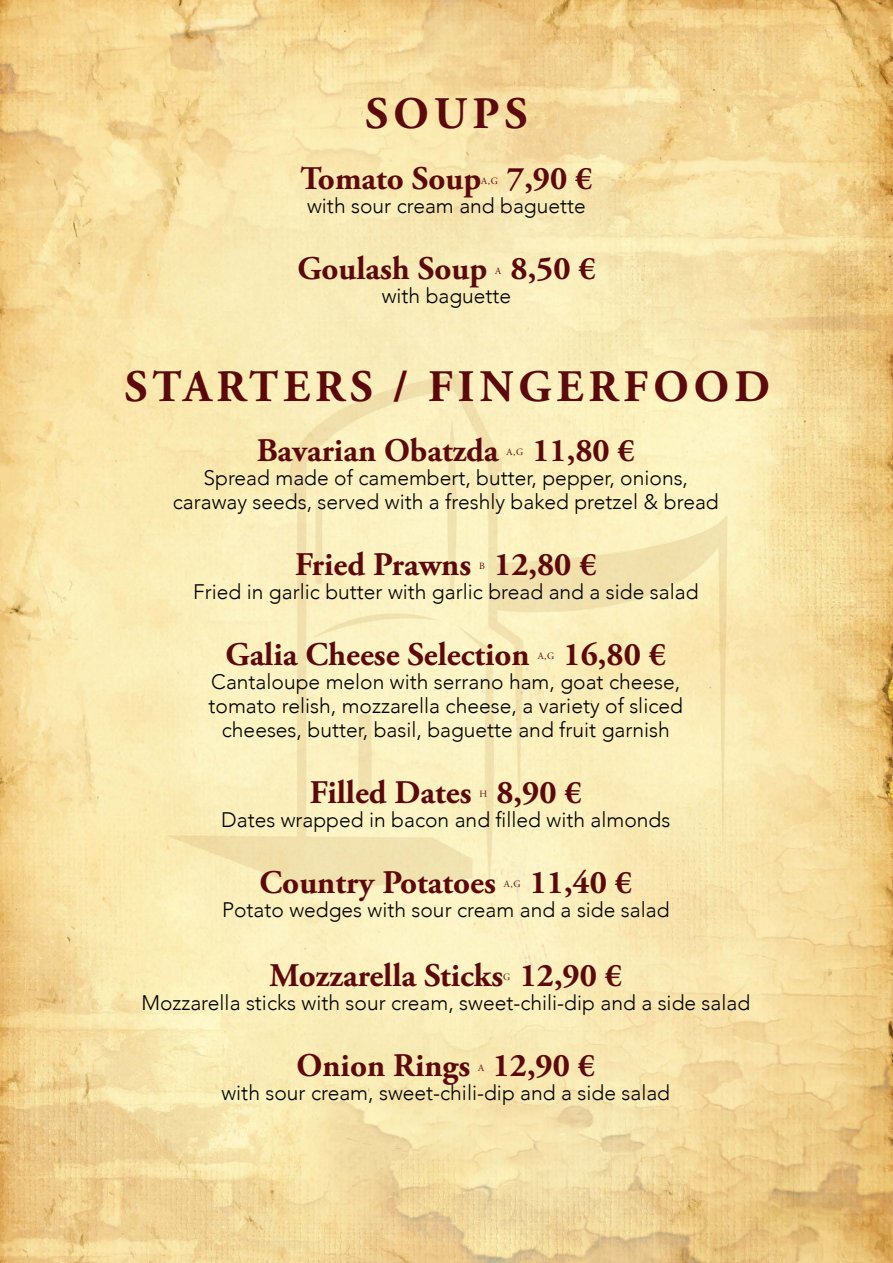
<style>
.page{position:relative;width:893px;height:1263px;background:#fff}
.page>*{position:absolute;margin:0;border:0;box-sizing:border-box;transform-origin:0 0}
.t1{font:700 45px "Adobe Garamond Pro";letter-spacing:.115em;color:#5b090c}
.t2{font:700 33px "Adobe Garamond Pro";color:#5b090c}
.t3{font:300 21px/24px "Avenir";color:#000;text-align:center}
.t4{font:9.6px "Adobe Garamond Pro";color:#5b090c}
</style>
<div class="page">
<img style="left:0;top:0;width:893px;height:1263px">
<h1 class="t1" style="left:366px;top:88px;width:163px">SOUPS</h1>
<h2 class="t2" style="left:301px;top:159px;width:182px">Tomato Soup</h2>
<p class="t4" style="left:481px;top:175px;width:18px">A,G</p>
<h2 class="t2" style="left:507px;top:159px;width:87px">7,90 €</h2>
<p class="t3" style="left:307px;top:194px;width:280px">with sour cream and baguette</p>
<h2 class="t2" style="left:297px;top:249px;width:191px">Goulash Soup</h2>
<p class="t4" style="left:495px;top:265px;width:7px">A</p>
<h2 class="t2" style="left:510px;top:249px;width:87px">8,50 €</h2>
<p class="t3" style="left:382px;top:284px;width:131px">with baguette</p>
<h1 class="t1" style="left:125px;top:360px;width:647px">STARTERS / FINGERFOOD</h1>
<h2 class="t2" style="left:257px;top:431px;width:243px">Bavarian Obatzda</h2>
<p class="t4" style="left:507px;top:447px;width:18px">A,G</p>
<h2 class="t2" style="left:532px;top:431px;width:104px">11,80 €</h2>
<p class="t3" style="left:173px;top:466px;width:547px">Spread made of camembert, butter, pepper, onions, caraway seeds, served with a freshly baked pretzel &amp; bread</p>
<h2 class="t2" style="left:295px;top:545px;width:178px">Fried Prawns</h2>
<p class="t4" style="left:479px;top:561px;width:7px">B</p>
<h2 class="t2" style="left:494px;top:545px;width:104px">12,80 €</h2>
<p class="t3" style="left:193px;top:580px;width:507px">Fried in garlic butter with garlic bread and a side salad</p>
<h2 class="t2" style="left:226px;top:635px;width:306px">Galia Cheese Selection</h2>
<p class="t4" style="left:538px;top:651px;width:18px">A,G</p>
<h2 class="t2" style="left:564px;top:635px;width:104px">16,80 €</h2>
<p class="t3" style="left:209px;top:670px;width:476px">Cantaloupe melon with serrano ham, goat cheese, tomato relish, mozzarella cheese, a variety of sliced cheeses, butter, basil, baguette and fruit garnish</p>
<h2 class="t2" style="left:310px;top:773px;width:163px">Filled Dates</h2>
<p class="t4" style="left:480px;top:789px;width:9px">H</p>
<h2 class="t2" style="left:496px;top:773px;width:87px">8,90 €</h2>
<p class="t3" style="left:221px;top:808px;width:451px">Dates wrapped in bacon and filled with almonds</p>
<h2 class="t2" style="left:260px;top:863px;width:238px">Country Potatoes</h2>
<p class="t4" style="left:504px;top:879px;width:18px">A,G</p>
<h2 class="t2" style="left:530px;top:863px;width:104px">11,40 €</h2>
<p class="t3" style="left:222px;top:898px;width:449px">Potato wedges with sour cream and a side salad</p>
<h2 class="t2" style="left:270px;top:956px;width:235px">Mozzarella Sticks</h2>
<p class="t4" style="left:503px;top:972px;width:9px">G</p>
<h2 class="t2" style="left:520px;top:956px;width:104px">12,90 €</h2>
<p class="t3" style="left:141px;top:991px;width:610px">Mozzarella sticks with sour cream, sweet-chili-dip and a side salad</p>
<h2 class="t2" style="left:297px;top:1046px;width:175px">Onion Rings</h2>
<p class="t4" style="left:478px;top:1062px;width:7px">A</p>
<h2 class="t2" style="left:493px;top:1046px;width:104px">12,90 €</h2>
<p class="t3" style="left:221px;top:1081px;width:450px">with sour cream, sweet-chili-dip and a side salad</p>
</div>
